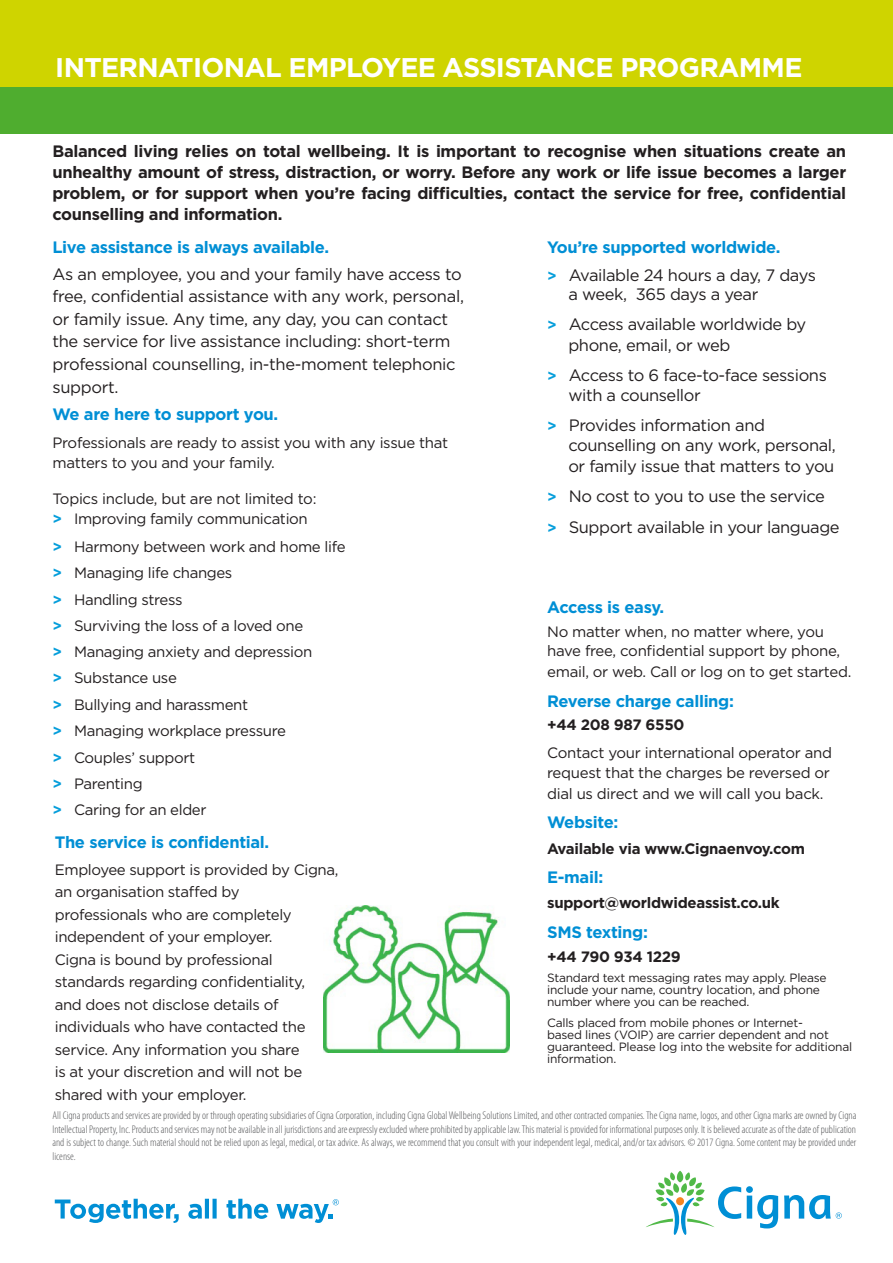
<style>
.page{position:relative;width:893px;height:1263px;background:#fff}
.page>*{position:absolute;margin:0;border:0;box-sizing:border-box;transform-origin:0 0}
.t1{font:700 27px "Gotham";letter-spacing:-.025em;color:#fff}
.t2{font:16.5px/22.5px "Gotham";letter-spacing:-.025em;color:#231f20}
.t3{font:700 16.5px/21px "Gotham";letter-spacing:-.02em;color:#231f20;text-align:justify}
.t4{font:700 16.5px "Gotham";letter-spacing:-.02em;color:#008fd5}
.t5{font:15px/22.5px "Gotham";letter-spacing:-.025em;color:#231f20}
.t6{font:700 15px "Gotham";letter-spacing:-.02em;color:#231f20}
.t7{font:12px/12px "Gotham";letter-spacing:-.02em;color:#231f20}
.Legal_copy_Cat{font:300 condensed 11.25px/13.5px "Myriad Pro";color:#57585a;text-align:justify}
.s1{font-weight:700;color:#069edb}
.s2{font-weight:700;font-size:15px;color:#069edb}
</style>
<div class="page">
<svg style="left:646px;top:1171px;width:196px;height:64px"></svg>
<svg style="left:55px;top:1199px;width:124px;height:24px"></svg>
<svg style="left:188px;top:1199px;width:29px;height:20px"></svg>
<svg style="left:227px;top:1199px;width:41px;height:20px"></svg>
<svg style="left:277px;top:1199px;width:62px;height:24px"></svg>
<img style="left:323px;top:906px;width:186px;height:146px">
<div style="left:0;top:0;width:893px;height:89px;background:#cfd400"></div>
<div style="left:0;top:88px;width:893px;height:46px;background:#4fad2f"></div>
<p class="t1" style="left:55px;top:50px;width:749px">INTERNATIONAL EMPLOYEE ASSISTANCE PROGRAMME</p>
<p class="t3" style="left:52px;top:141px;width:795px">Balanced living relies on total wellbeing. It is important to recognise when situations create an unhealthy amount of stress, distraction, or worry. Before any work or life issue becomes a larger problem, or for support when you’re facing difficulties, contact the service for free, confidential counselling and information.</p>
<p class="t4" style="left:52px;top:236px;width:278px">Live assistance is always available.</p>
<p class="t2" style="left:52px;top:262px;width:413px">As an employee, you and your family have access to free, confidential assistance with any work, personal, or family issue. Any time, any day, you can contact the service for live assistance including: short-term professional counselling, in-the-moment telephonic support.</p>
<p class="t4" style="left:52px;top:404px;width:227px">We are here to support you.</p>
<p class="t5" style="left:52px;top:433px;width:397px;line-height:19.5px">Professionals are ready to assist you with any issue that matters to you and your family.</p>
<p class="t5" style="left:52px;top:487px;width:266px">Topics include, but are not limited to:</p>
<p class="t5" style="left:52px;top:505px;width:295px;line-height:27.3px"><span class="s1">&gt;</span> Improving family communication<br><span class="s1">&gt;</span> Harmony between work and home life</p>
<p class="t5" style="left:52px;top:558px;width:181px;line-height:27.3px"><span class="s1">&gt;</span> Managing life changes <span class="s1">&gt;</span> Handling stress</p>
<p class="t5" style="left:52px;top:612px;width:261px;line-height:25.8px"><span class="s1">&gt;</span> Surviving the loss of a loved one <span class="s1">&gt;</span> Managing anxiety and depression <span class="s1">&gt;</span> Substance use</p>
<p class="t5" style="left:52px;top:691px;width:235px;line-height:25.8px"><span class="s1">&gt;</span> Bullying and harassment<br><span class="s1">&gt;</span> Managing workplace pressure</p>
<p class="t5" style="left:52px;top:745px;width:156px;line-height:25.8px"><span class="s1">&gt;</span> Couples’ support <span class="s1">&gt;</span> Parenting<br><span class="s1">&gt;</span> Caring for an elder</p>
<p class="t4" style="left:547px;top:236px;width:235px">You’re supported worldwide.</p>
<p class="t2" style="left:568px;top:265px;width:249px;line-height:19.5px;text-indent:-21px"><span class="s2">&gt;</span> Available 24 hours a day, 7 days a week, 365 days a year</p>
<p class="t2" style="left:568px;top:313px;width:239px;line-height:21px;text-indent:-21px"><span class="s2">&gt;</span> Access available worldwide by phone, email, or web</p>
<p class="t2" style="left:568px;top:365px;width:260px;line-height:19.5px;text-indent:-21px"><span class="s2">&gt;</span> Access to 6 face-to-face sessions with a counsellor</p>
<p class="t2" style="left:568px;top:415px;width:269px;line-height:19.5px;text-indent:-21px"><span class="s2">&gt;</span> Provides information and counselling on any work, personal,</p>
<p class="t2" style="left:568px;top:454px;width:268px">or family issue that matters to you</p>
<p class="t2" style="left:547px;top:484px;width:279px"><span class="s2">&gt;</span> No cost to you to use the service</p>
<p class="t2" style="left:547px;top:516px;width:294px"><span class="s2">&gt;</span> Support available in your language</p>
<p class="t4" style="left:547px;top:596px;width:119px">Access is easy.</p>
<p class="t5" style="left:547px;top:621px;width:295px;line-height:19.5px">No matter when, no matter where, you have free, confidential support by phone,</p>
<p class="t5" style="left:547px;top:660px;width:306px">email, or web. Call or log on to get started.</p>
<p class="t4" style="left:547px;top:690px;width:188px">Reverse charge calling:</p>
<p class="t6" style="left:547px;top:715px;width:139px">+44 208 987 6550</p>
<p class="t5" style="left:547px;top:743px;width:286px;line-height:19.5px">Contact your international operator and request that the charges be reversed or</p>
<p class="t5" style="left:547px;top:782px;width:278px">dial us direct and we will call you back.</p>
<p class="t4" style="left:547px;top:811px;width:73px">Website:</p>
<p class="t6" style="left:547px;top:838px;width:259px">Available via www.Cignaenvoy.com</p>
<p class="t4" style="left:547px;top:866px;width:58px">E-mail:</p>
<p class="t6" style="left:547px;top:893px;width:234px">support@worldwideassist.co.uk</p>
<p class="t4" style="left:547px;top:921px;width:102px">SMS texting:</p>
<p class="t6" style="left:547px;top:946px;width:135px">+44 790 934 1229</p>
<p class="t7" style="left:547px;top:972px;width:281px">Standard text messaging rates may apply. Please include your name, country location, and phone number where you can be reached.</p>
<p class="t7" style="left:547px;top:1016px;width:307px">Calls placed from mobile phones or Internet-<br>based lines (VOIP) are carrier dependent and not guaranteed. Please log into the website for additional information.</p>
<p class="t4" style="left:55px;top:831px;width:216px">The service is confidential.</p>
<p class="t5" style="left:55px;top:858px;width:285px">Employee support is provided by Cigna, an organisation staffed by<br>professionals who are completely independent of your employer.<br>Cigna is bound by professional standards regarding confidentiality,<br>and does not disclose details of individuals who have contacted the service. Any information you share<br>is at your discretion and will not be shared with your employer.</p>
<p class="Legal_copy_Cat" style="left:52px;top:1109px;width:805px">All Cigna products and services are provided by or through operating subsidiaries of Cigna Corporation, including Cigna Global Wellbeing Solutions Limited, and other contracted companies. The Cigna name, logos, and other Cigna marks are owned by Cigna Intellectual Property, Inc. Products and services may not be available in all jurisdictions and are expressly excluded where prohibited by applicable law. This material is provided for informational purposes only. It is believed accurate as of the date of publication and is subject to change. Such material should not be relied upon as legal, medical, or tax advice. As always, we recommend that you consult with your independent legal, medical, and/or tax advisors. © 2017 Cigna. Some content may be provided under license.</p>
</div>
